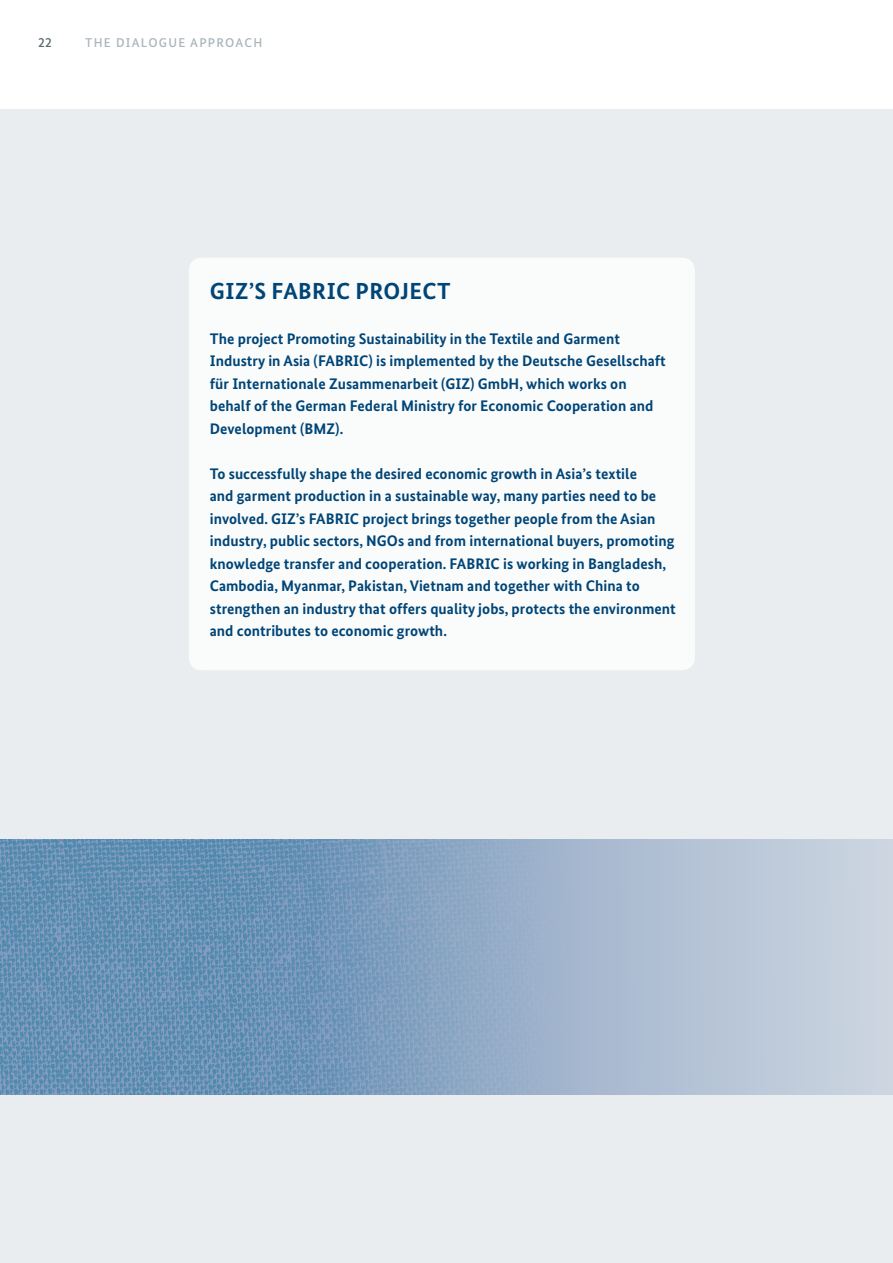
<style>
.page{position:relative;width:893px;height:1263px;background:#fff}
.page>*{position:absolute;margin:0;border:0;box-sizing:border-box;transform-origin:0 0}
.t1{font:700 23.25px "Bundes Sans";letter-spacing:.02em;color:#004577}
.t2{font:700 15.3px/22.5px "Bundes Sans";letter-spacing:.005em;color:#004577}
.t3{font:500 13.5px "Bundes Sans";color:#58666d}
.t4{font:500 12.75px "Bundes Sans";letter-spacing:.1em;color:#aab5bb}
</style>
<div class="page">
<div style="left:0;top:110px;width:893px;height:1153px;background:#eaedef"></div>
<svg style="left:573px;top:839px;width:320px;height:255px;background:#b7c5d7"></svg>
<img style="left:0;top:839px;width:573px;height:255px">
<div style="left:189px;top:258px;width:506px;height:412px;background:#fff;border-radius:13px"></div>
<p class="t3" style="left:38px;top:34px;width:15px">22</p>
<p class="t4" style="left:85px;top:35px;width:179px">THE DIALOGUE APPROACH</p>
<h1 class="t1" style="left:210px;top:277px;width:242px">GIZ’S FABRIC PROJECT</h1>
<p class="t2" style="left:210px;top:327px;width:458px">The project Promoting Sustainability in the Textile and Garment Industry in Asia (FABRIC) is implemented by the Deutsche Gesellschaft für Internationale Zusammenarbeit (GIZ) GmbH, which works on behalf of the German Federal Ministry for Economic Cooperation and Development (BMZ).</p>
<p class="t2" style="left:210px;top:462px;width:468px">To successfully shape the desired economic growth in Asia’s textile<br>and garment production in a sustainable way, many parties need to be involved. GIZ’s FABRIC project brings together people from the Asian industry, public sectors, NGOs and from international buyers, promoting knowledge transfer and cooperation. FABRIC is working in Bangladesh, Cambodia, Myanmar, Pakistan, Vietnam and together with China to strengthen an industry that offers quality jobs, protects the environment and contributes to economic growth.</p>
</div>
